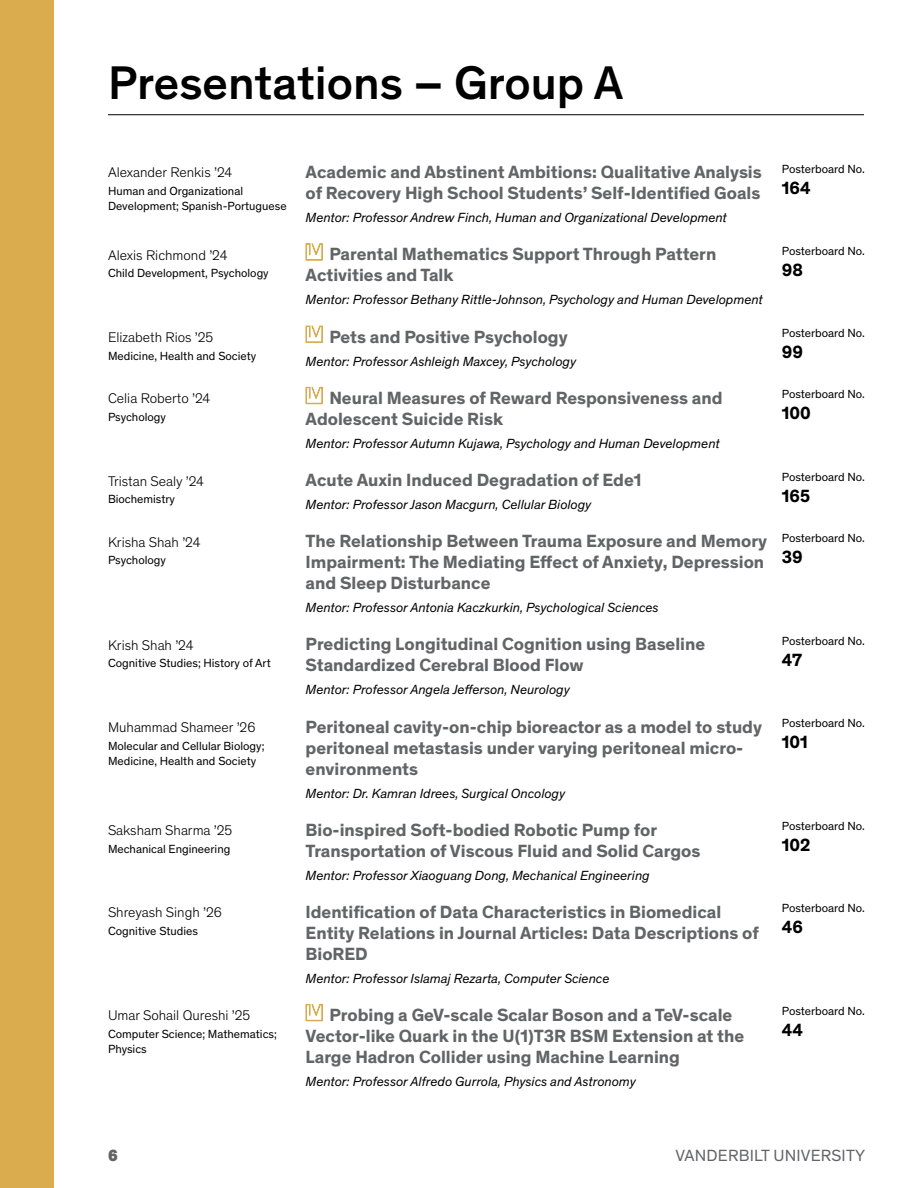
<style>
.page{position:relative;width:918px;height:1188px;background:#fff}
.page>*{position:absolute;margin:0;border:0;box-sizing:border-box;transform-origin:0 0}
.t1{font:500 48px "Theinhardt";color:#000}
.t2{font:700 18px/21px "Theinhardt";color:#636466}
.t3{font:700 18px "Theinhardt";color:#000}
.t4{font:16.5px "Theinhardt";letter-spacing:.01em;color:#636466}
.t5{font:900 16.5px "Theinhardt";color:#636466}
.t6{font:300 14.25px "Theinhardt";color:#000}
.t7{font:italic 13.5px "Theinhardt";color:#000}
.t8{font:12px/15px "Theinhardt";color:#000}
</style>
<div class="page">
<div style="left:0;top:0;width:54px;height:1188px;background:#dbac4d"></div>
<svg style="left:305px;top:243px;width:18px;height:18px"></svg>
<svg style="left:305px;top:325px;width:18px;height:18px"></svg>
<svg style="left:305px;top:386px;width:18px;height:18px"></svg>
<svg style="left:305px;top:1003px;width:18px;height:19px"></svg>
<hr style="left:108px;top:114px;width:756px;height:1px;background:#000">
<h1 class="t1" style="left:108px;top:47px;width:517px">Presentations – Group A</h1>
<p class="t6" style="left:108px;top:163px;width:126px">Alexander Renkis ’24</p>
<p class="t8" style="left:108px;top:183px;width:180px">Human and Organizational<br>Development; Spanish-Portuguese</p>
<p class="t2" style="left:306px;top:160px;width:458px">Academic and Abstinent Ambitions: Qualitative Analysis of Recovery High School Students’ Self-Identified Goals</p>
<p class="t7" style="left:306px;top:208px;width:423px">Mentor: Professor Andrew Finch, Human and Organizational Development</p>
<p class="t8" style="left:782px;top:160px;width:85px">Posterboard No.</p>
<p class="t3" style="left:782px;top:174px;width:30px">164</p>
<p class="t6" style="left:108px;top:245px;width:121px">Alexis Richmond ’24</p>
<p class="t8" style="left:108px;top:265px;width:162px">Child Development, Psychology</p>
<p class="t2" style="left:306px;top:243px;width:412px;text-indent:24px">Parental Mathematics Support Through Pattern<br>Activities and Talk</p>
<p class="t7" style="left:306px;top:290px;width:459px">Mentor: Professor Bethany Rittle-Johnson, Psychology and Human Development</p>
<p class="t8" style="left:782px;top:243px;width:85px">Posterboard No.</p>
<p class="t3" style="left:782px;top:256px;width:23px">98</p>
<p class="t6" style="left:108px;top:327px;width:107px">Elizabeth Rios ’25</p>
<p class="t8" style="left:108px;top:347px;width:150px">Medicine, Health and Society</p>
<p class="t2" style="left:329px;top:325px;width:240px">Pets and Positive Psychology</p>
<p class="t7" style="left:306px;top:351px;width:272px">Mentor: Professor Ashleigh Maxcey, Psychology</p>
<p class="t8" style="left:782px;top:325px;width:85px">Posterboard No.</p>
<p class="t3" style="left:782px;top:339px;width:23px">99</p>
<p class="t6" style="left:108px;top:389px;width:104px">Celia Roberto ’24</p>
<p class="t8" style="left:108px;top:409px;width:60px">Psychology</p>
<p class="t2" style="left:306px;top:386px;width:418px;text-indent:24px">Neural Measures of Reward Responsiveness and<br>Adolescent Suicide Risk</p>
<p class="t7" style="left:306px;top:434px;width:416px">Mentor: Professor Autumn Kujawa, Psychology and Human Development</p>
<p class="t8" style="left:782px;top:386px;width:85px">Posterboard No.</p>
<p class="t3" style="left:782px;top:400px;width:31px">100</p>
<p class="t6" style="left:108px;top:471px;width:98px">Tristan Sealy ’24</p>
<p class="t8" style="left:108px;top:491px;width:69px">Biochemistry</p>
<p class="t2" style="left:306px;top:468px;width:337px">Acute Auxin Induced Degradation of Ede1</p>
<p class="t7" style="left:306px;top:495px;width:287px">Mentor: Professor Jason Macgurn, Cellular Biology</p>
<p class="t8" style="left:782px;top:468px;width:85px">Posterboard No.</p>
<p class="t3" style="left:782px;top:482px;width:30px">165</p>
<p class="t6" style="left:108px;top:532px;width:94px">Krisha Shah ’24</p>
<p class="t8" style="left:108px;top:552px;width:60px">Psychology</p>
<p class="t2" style="left:306px;top:530px;width:463px">The Relationship Between Trauma Exposure and Memory<br>Impairment: The Mediating Effect of Anxiety, Depression and Sleep Disturbance</p>
<p class="t7" style="left:306px;top:598px;width:354px">Mentor: Professor Antonia Kaczkurkin, Psychological Sciences</p>
<p class="t8" style="left:782px;top:530px;width:85px">Posterboard No.</p>
<p class="t3" style="left:782px;top:543px;width:22px">39</p>
<p class="t6" style="left:108px;top:635px;width:87px">Krish Shah ’24</p>
<p class="t8" style="left:108px;top:655px;width:164px">Cognitive Studies; History of Art</p>
<p class="t2" style="left:306px;top:633px;width:401px">Predicting Longitudinal Cognition using Baseline<br>Standardized Cerebral Blood Flow</p>
<p class="t7" style="left:306px;top:680px;width:266px">Mentor: Professor Angela Jefferson, Neurology</p>
<p class="t8" style="left:782px;top:633px;width:85px">Posterboard No.</p>
<p class="t3" style="left:782px;top:646px;width:22px">47</p>
<p class="t6" style="left:108px;top:717px;width:149px">Muhammad Shameer ’26</p>
<p class="t8" style="left:108px;top:737px;width:158px">Molecular and Cellular Biology;<br>Medicine, Health and Society</p>
<p class="t2" style="left:306px;top:715px;width:458px">Peritoneal cavity-on-chip bioreactor as a model to study peritoneal metastasis under varying peritoneal micro&shy;environments</p>
<p class="t7" style="left:306px;top:783px;width:261px">Mentor: Dr. Kamran Idrees, Surgical Oncology</p>
<p class="t8" style="left:782px;top:715px;width:85px">Posterboard No.</p>
<p class="t3" style="left:782px;top:729px;width:28px">101</p>
<p class="t6" style="left:108px;top:820px;width:126px">Saksham Sharma ’25</p>
<p class="t8" style="left:108px;top:841px;width:124px">Mechanical Engineering</p>
<p class="t2" style="left:306px;top:818px;width:396px">Bio-inspired Soft-bodied Robotic Pump for<br>Transportation of Viscous Fluid and Solid Cargos</p>
<p class="t7" style="left:306px;top:865px;width:346px">Mentor: Professor Xiaoguang Dong, Mechanical Engineering</p>
<p class="t8" style="left:782px;top:818px;width:85px">Posterboard No.</p>
<p class="t3" style="left:782px;top:832px;width:30px">102</p>
<p class="t6" style="left:108px;top:902px;width:115px">Shreyash Singh ’26</p>
<p class="t8" style="left:108px;top:923px;width:91px">Cognitive Studies</p>
<p class="t2" style="left:306px;top:900px;width:455px">Identification of Data Characteristics in Biomedical<br>Entity Relations in Journal Articles: Data Descriptions of<br>BioRED</p>
<p class="t7" style="left:306px;top:968px;width:305px">Mentor: Professor Islamaj Rezarta, Computer Science</p>
<p class="t8" style="left:782px;top:900px;width:85px">Posterboard No.</p>
<p class="t3" style="left:782px;top:914px;width:23px">46</p>
<p class="t6" style="left:108px;top:1006px;width:144px">Umar Sohail Qureshi ’25</p>
<p class="t8" style="left:108px;top:1026px;width:170px">Computer Science; Mathematics;<br>Physics</p>
<p class="t2" style="left:306px;top:1003px;width:440px;text-indent:24px">Probing a GeV-scale Scalar Boson and a TeV-scale<br>Vector-like Quark in the U(1)T3R BSM Extension at the<br>Large Hadron Collider using Machine Learning</p>
<p class="t7" style="left:306px;top:1072px;width:332px">Mentor: Professor Alfredo Gurrola, Physics and Astronomy</p>
<p class="t8" style="left:782px;top:1003px;width:85px">Posterboard No.</p>
<p class="t3" style="left:782px;top:1017px;width:23px">44</p>
<p class="t5" style="left:108px;top:1143px;width:11px">6</p>
<p class="t4" style="left:675px;top:1144px;width:191px">VANDERBILT UNIVERSITY</p>
</div>
